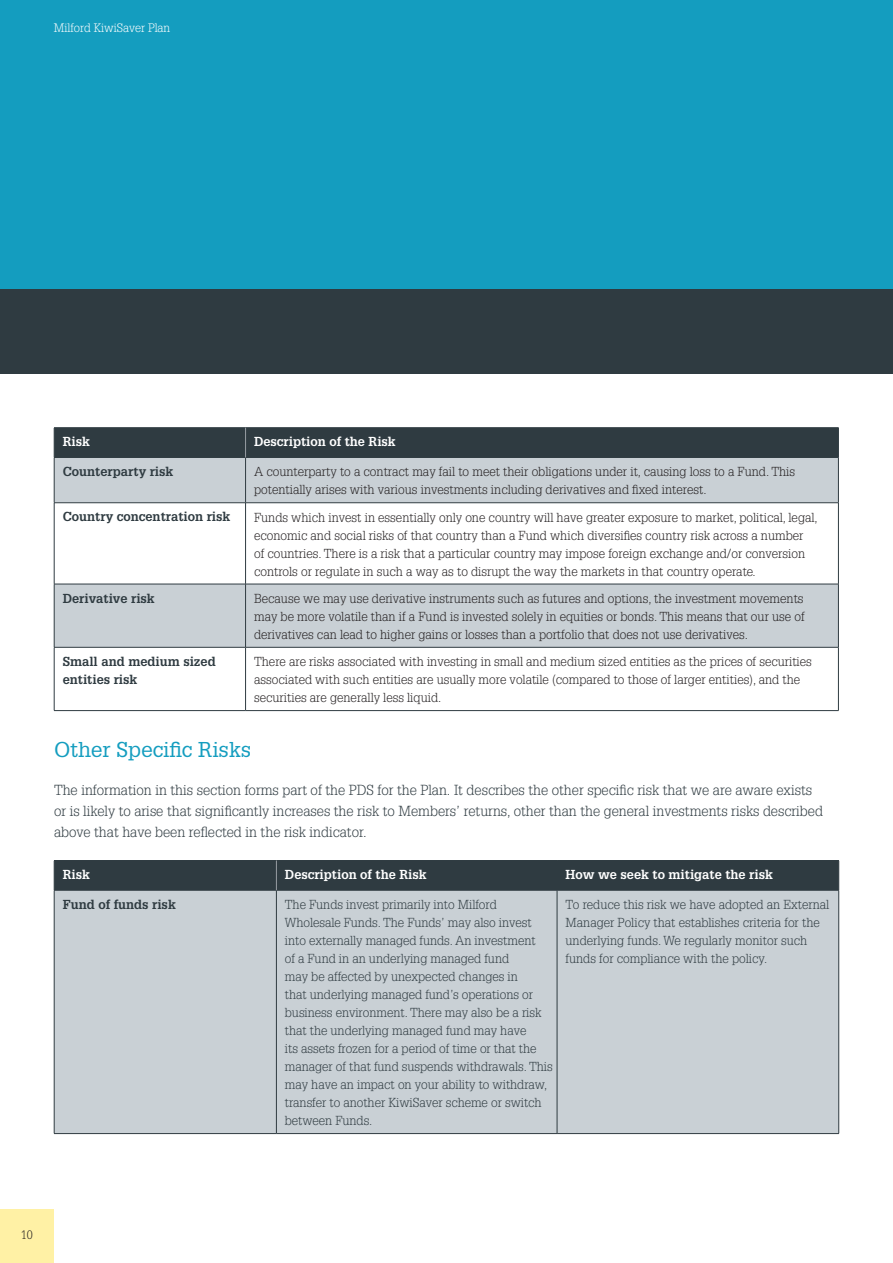
<style>
.page{position:relative;width:893px;height:1263px;background:#fff}
.page>*{position:absolute;margin:0;border:0;box-sizing:border-box;transform-origin:0 0}
.t1{font:21px "Glypha";color:#149dbf}
.t2{font:300 14.25px/21px "Glypha";color:#2f3b41}
.t3{font:300 12.75px/18px "Glypha";color:#231f20}
.t4{font:300 12.75px/18px "Glypha";letter-spacing:-.005em;color:#2f3b41}
.t5{font:700 12.75px/18px "Glypha";color:#2f3b41}
.t6{font:700 12.75px "Glypha";color:#fff}
.t7{font:300 12px "Glypha";color:#fff}
.t8{font:300 12px "Glypha";color:#231f20}
</style>
<div class="page">
<div style="left:0;top:1209px;width:54px;height:54px;background:#fff1a5"></div>
<div style="left:0;top:289px;width:893px;height:85px;background:#2f3b41"></div>
<div style="left:0;top:0;width:893px;height:289px;background:#149dbf"></div>
<div style="left:55px;top:458px;width:783px;height:44px;background:#c9d0d5"></div>
<svg style="left:55px;top:503px;width:783px;height:207px"></svg>
<hr style="left:54px;top:458px;width:1px;height:45px;background:#2f3b41">
<hr style="left:54px;top:503px;width:1px;height:81px;background:#2f3b41">
<hr style="left:54px;top:584px;width:1px;height:63px;background:#2f3b41">
<hr style="left:54px;top:647px;width:1px;height:63px;background:#2f3b41">
<hr style="left:245px;top:458px;width:1px;height:45px;background:#2f3b41">
<hr style="left:838px;top:458px;width:1px;height:45px;background:#2f3b41">
<hr style="left:245px;top:503px;width:1px;height:81px;background:#2f3b41">
<hr style="left:838px;top:503px;width:1px;height:81px;background:#2f3b41">
<hr style="left:245px;top:584px;width:1px;height:63px;background:#2f3b41">
<hr style="left:838px;top:584px;width:1px;height:63px;background:#2f3b41">
<hr style="left:245px;top:647px;width:1px;height:63px;background:#2f3b41">
<hr style="left:838px;top:647px;width:1px;height:63px;background:#2f3b41">
<hr style="left:54px;top:427px;width:192px;height:1px;background:#2f3b41">
<hr style="left:246px;top:427px;width:593px;height:1px;background:#2f3b41">
<hr style="left:54px;top:457px;width:192px;height:1px;background:#2f3b41">
<hr style="left:246px;top:457px;width:593px;height:1px;background:#2f3b41">
<hr style="left:54px;top:502px;width:192px;height:1px;background:#2f3b41">
<hr style="left:246px;top:502px;width:593px;height:1px;background:#2f3b41">
<hr style="left:54px;top:584px;width:192px;height:1px;background:#2f3b41">
<hr style="left:246px;top:584px;width:593px;height:1px;background:#2f3b41">
<hr style="left:54px;top:647px;width:192px;height:1px;background:#2f3b41">
<hr style="left:246px;top:647px;width:593px;height:1px;background:#2f3b41">
<hr style="left:54px;top:710px;width:192px;height:1px;background:#2f3b41">
<hr style="left:246px;top:710px;width:593px;height:1px;background:#2f3b41">
<div style="left:54px;top:428px;width:785px;height:29px;background:#2f3b41"></div>
<div style="left:55px;top:891px;width:783px;height:242px;background:#c9d0d5"></div>
<hr style="left:557px;top:890px;width:282px;height:1px;background:#2f3b41">
<hr style="left:276px;top:890px;width:1px;height:243px;background:#2f3b41">
<hr style="left:557px;top:890px;width:1px;height:243px;background:#2f3b41">
<hr style="left:54px;top:890px;width:1px;height:243px;background:#2f3b41">
<hr style="left:838px;top:890px;width:1px;height:243px;background:#2f3b41">
<hr style="left:54px;top:1133px;width:222px;height:1px;background:#2f3b41">
<hr style="left:276px;top:1133px;width:281px;height:1px;background:#2f3b41">
<hr style="left:557px;top:1133px;width:282px;height:1px;background:#2f3b41">
<hr style="left:54px;top:890px;width:222px;height:1px;background:#2f3b41">
<hr style="left:276px;top:890px;width:281px;height:1px;background:#2f3b41">
<div style="left:54px;top:860px;width:785px;height:30px;background:#2f3b41"></div>
<p class="t7" style="left:54px;top:21px;width:118px">Milford KiwiSaver Plan</p>
<p class="t6" style="left:63px;top:434px;width:29px">Risk</p>
<p class="t6" style="left:254px;top:434px;width:143px">Description of the Risk</p>
<p class="t5" style="left:63px;top:462px;width:112px">Counterparty risk</p>
<p class="t3" style="left:254px;top:463px;width:543px">A counterparty to a contract may fail to meet their obligations under it, causing loss to a Fund. This potentially arises with various investments including derivatives and fixed interest.</p>
<p class="t5" style="left:63px;top:507px;width:169px">Country concentration risk</p>
<p class="t3" style="left:254px;top:508px;width:565px">Funds which invest in essentially only one country will have greater exposure to market, political, legal, economic and social risks of that country than a Fund which diversifies country risk across a number<br>of countries. There is a risk that a particular country may impose foreign exchange and/or conversion controls or regulate in such a way as to disrupt the way the markets in that country operate.</p>
<p class="t5" style="left:63px;top:589px;width:94px">Derivative risk</p>
<p class="t3" style="left:254px;top:589px;width:552px;text-align:justify">Because we may use derivative instruments such as futures and options, the investment movements may be more volatile than if a Fund is invested solely in equities or bonds. This means that our use of derivatives can lead to higher gains or losses than a portfolio that does not use derivatives.</p>
<p class="t5" style="left:63px;top:652px;width:155px">Small and medium sized entities risk</p>
<p class="t3" style="left:254px;top:653px;width:559px">There are risks associated with investing in small and medium sized entities as the prices of securities associated with such entities are usually more volatile (compared to those of larger entities), and the securities are generally less liquid.</p>
<h1 class="t1" style="left:54px;top:737px;width:199px">Other Specific Risks</h1>
<p class="t2" style="left:54px;top:780px;width:770px">The information in this section forms part of the PDS for the Plan. It describes the other specific risk that we are aware exists or is likely to arise that significantly increases the risk to Members’ returns, other than the general investments risks described above that have been reflected in the risk indicator.</p>
<p class="t6" style="left:63px;top:867px;width:29px">Risk</p>
<p class="t6" style="left:285px;top:867px;width:143px">Description of the Risk</p>
<p class="t6" style="left:566px;top:867px;width:209px">How we seek to mitigate the risk</p>
<p class="t5" style="left:63px;top:895px;width:115px">Fund of funds risk</p>
<p class="t4" style="left:285px;top:896px;width:269px">The Funds invest primarily into Milford Wholesale Funds. The Funds’ may also invest into externally managed funds. An investment<br>of a Fund in an underlying managed fund<br>may be affected by unexpected changes in<br>that underlying managed fund’s operations or business environment. There may also be a risk that the underlying managed fund may have<br>its assets frozen for a period of time or that the manager of that fund suspends withdrawals. This may have an impact on your ability to withdraw, transfer to another KiwiSaver scheme or switch between Funds.</p>
<p class="t4" style="left:566px;top:896px;width:265px">To reduce this risk we have adopted an External Manager Policy that establishes criteria for the underlying funds. We regularly monitor such funds for compliance with the policy.</p>
<p class="t8" style="left:21px;top:1228px;width:13px">10</p>
</div>
